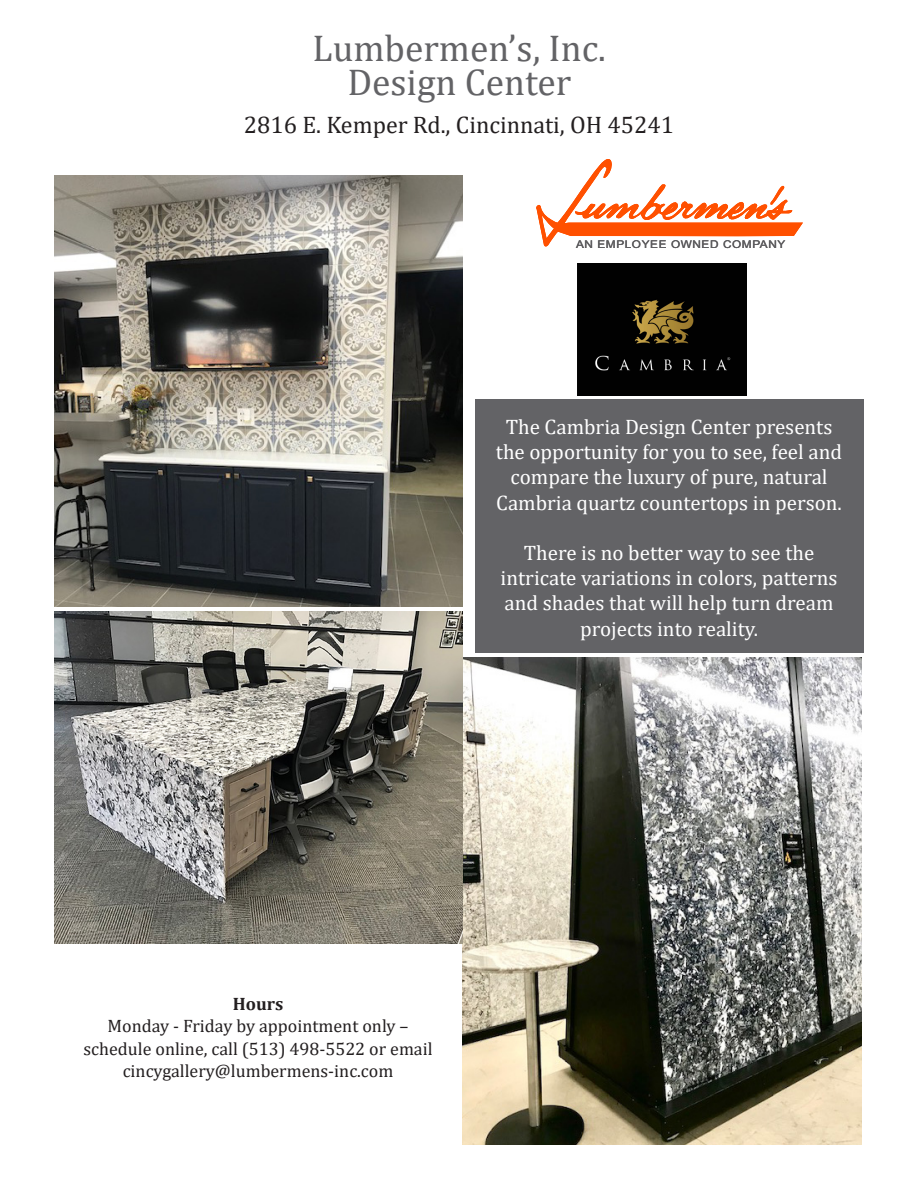
<style>
.page{position:relative;width:918px;height:1188px;background:#fff}
.page>*{position:absolute;margin:0;border:0;box-sizing:border-box;transform-origin:0 0}
.t1{font:37.5px "Cambria";color:#636366}
.t2{font:24px "Cambria";color:#231f20}
.t3{font:21px/25.2px "Cambria";color:#fff;text-align:center}
.t4{font:18px/22.5px "Cambria";color:#231f20;text-align:center}
.t5{font:700 18px "Cambria";color:#231f20}
.t6{font:10.8px "Arial";letter-spacing:.05em;color:#231f20;scale:1.1 1}
</style>
<div class="page">
<div style="left:475px;top:399px;width:389px;height:253px;background:#636366"></div>
<img style="left:578px;top:263px;width:168px;height:133px">
<img style="left:54px;top:175px;width:408px;height:432px">
<img style="left:462px;top:658px;width:400px;height:487px">
<img style="left:54px;top:611px;width:408px;height:333px">
<svg style="left:536px;top:159px;width:267px;height:88px"></svg>
<p class="t1" style="left:313px;top:26px;width:295px">Lumbermen’s, Inc.</p>
<p class="t1" style="left:347px;top:60px;width:225px">Design Center</p>
<p class="t2" style="left:244px;top:111px;width:432px">2816 E. Kemper Rd., Cincinnati, OH 45241</p>
<p class="t6" style="left:576px;top:237px;width:192px">AN EMPLOYEE OWNED COMPANY</p>
<p class="t3" style="left:496px;top:414px;width:348px">The Cambria Design Center presents the opportunity for you to see, feel and compare the luxury of pure, natural Cambria quartz countertops in person.</p>
<p class="t3" style="left:501px;top:540px;width:338px">There is no better way to see the intricate variations in colors, patterns and shades that will help turn dream projects into reality.</p>
<p class="t5" style="left:233px;top:991px;width:52px">Hours</p>
<p class="t4" style="left:84px;top:1015px;width:351px">Monday - Friday by appointment only – schedule online, call (513) 498-5522 or email</p>
<p class="t4" style="left:123px;top:1060px;width:272px">cincygallery@lumbermens-inc.com</p>
</div>
